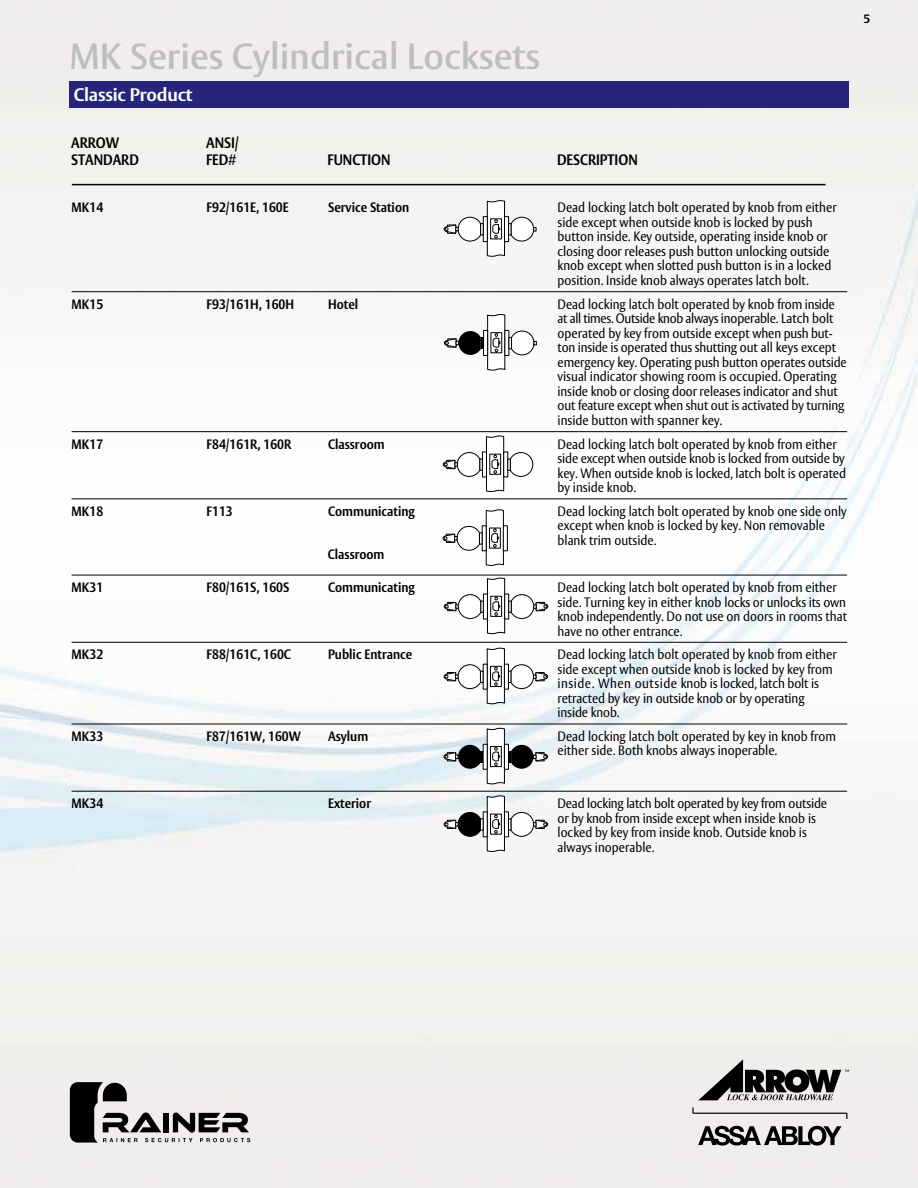
<style>
.page{position:relative;width:918px;height:1188px;background:#fff}
.page>*{position:absolute;margin:0;border:0;box-sizing:border-box;transform-origin:0 0}
.t1{font:600 36px "Vesta";color:#bcbec0}
.t2{font:700 18px "Vesta";letter-spacing:-.01em;color:#fff}
.t3{font:700 15px "Vesta";color:#000;scale:.9 1}
.t4{font:13.5px/14.5px "Vesta";color:#000;scale:.9 1}
.t5{font:700 13.5px "Vesta";color:#000;scale:.9 1}
.t6{font:700 12px "Vesta";color:#000}
</style>
<div class="page">
<img style="left:0;top:0;width:918px;height:1188px">
<svg style="left:692px;top:1107px;width:156px;height:12px;background:#d8d2d4"></svg>
<svg style="left:698px;top:1126px;width:144px;height:20px;background:#777576"></svg>
<svg style="left:698px;top:1059px;width:151px;height:41px;background:#8a8989"></svg>
<div style="left:69px;top:81px;width:779px;height:27px;background:#26247b"></div>
<hr style="left:72px;top:291px;width:775px;height:1px;background:#000">
<hr style="left:72px;top:431px;width:775px;height:1px;background:#000">
<hr style="left:72px;top:498px;width:775px;height:1px;background:#000">
<hr style="left:72px;top:575px;width:775px;height:1px;background:#000">
<hr style="left:72px;top:642px;width:775px;height:1px;background:#000">
<hr style="left:72px;top:724px;width:775px;height:1px;background:#000">
<hr style="left:72px;top:791px;width:775px;height:1px;background:#000">
<hr style="left:72px;top:184px;width:754px;height:1px;background:#000">
<svg style="left:444px;top:648px;width:104px;height:56px"></svg>
<svg style="left:444px;top:728px;width:104px;height:56px"></svg>
<svg style="left:444px;top:796px;width:104px;height:56px"></svg>
<svg style="left:444px;top:314px;width:93px;height:56px"></svg>
<svg style="left:443px;top:436px;width:90px;height:56px"></svg>
<svg style="left:444px;top:578px;width:104px;height:56px"></svg>
<hr style="left:503px;top:526px;width:4px;height:25px;background:#fff">
<div style="left:503px;top:525px;width:5px;height:26px;border:1px solid #000"></div>
<svg style="left:443px;top:509px;width:61px;height:57px"></svg>
<svg style="left:483px;top:216px;width:4px;height:26px"></svg>
<svg style="left:481px;top:223px;width:3px;height:12px"></svg>
<svg style="left:444px;top:217px;width:37px;height:25px"></svg>
<svg style="left:487px;top:200px;width:49px;height:57px"></svg>
<svg style="left:70px;top:1082px;width:180px;height:61px;background:#9e9b9c"></svg>
<h1 class="t1" style="left:69px;top:35px;width:472px">MK Series Cylindrical Locksets</h1>
<h2 class="t2" style="left:74px;top:85px;width:120px">Classic Product</h2>
<p class="t3" style="left:71px;top:134px;width:55px">Arrow</p>
<p class="t3" style="left:206px;top:134px;width:38px">ANSI/</p>
<p class="t3" style="left:71px;top:151px;width:18px">Standard</p>
<p class="t3" style="left:206px;top:151px;width:35px">FED#</p>
<p class="t3" style="left:328px;top:151px;width:16px">Function</p>
<p class="t3" style="left:557px;top:151px;width:20px">Description</p>
<p class="t5" style="left:72px;top:200px;width:37px">MK14</p>
<p class="t5" style="left:207px;top:200px;width:93px">F92/161E, 160E</p>
<p class="t5" style="left:328px;top:200px;width:92px">Service Station</p>
<p class="t4" style="left:558px;top:200px;width:312px">Dead locking latch bolt operated by knob from either side except when outside knob is locked by push button inside. Key outside, operating inside knob or closing door releases push button unlocking outside knob except when slotted push button is in a locked position. Inside knob always operates latch bolt.</p>
<p class="t5" style="left:72px;top:296px;width:37px">MK15</p>
<p class="t5" style="left:207px;top:296px;width:99px">F93/161H, 160H</p>
<p class="t5" style="left:328px;top:296px;width:35px">Hotel</p>
<p class="t4" style="left:558px;top:297px;width:323px">Dead locking latch bolt operated by knob from inside at all times. Outside knob always inoperable. Latch bolt operated by key from outside except when push but&shy;ton inside is operated thus shutting out all keys except emergency key. Operating push button operates outside visual indicator showing room is occupied. Operating inside knob or closing door releases indicator and shut out feature except when shut out is activated by turning inside button with spanner key.</p>
<p class="t5" style="left:72px;top:436px;width:37px">MK17</p>
<p class="t5" style="left:207px;top:436px;width:96px">F84/161R, 160R</p>
<p class="t5" style="left:328px;top:436px;width:64px">Classroom</p>
<p class="t4" style="left:558px;top:437px;width:322px">Dead locking latch bolt operated by knob from either side except when outside knob is locked from outside by key. When outside knob is locked, latch bolt is operated by inside knob.</p>
<p class="t5" style="left:72px;top:503px;width:37px">MK18</p>
<p class="t5" style="left:207px;top:503px;width:31px">F113</p>
<p class="t5" style="left:328px;top:503px;width:98px">Communicating</p>
<p class="t4" style="left:558px;top:504px;width:323px">Dead locking latch bolt operated by knob one side only except when knob is locked by key. Non removable blank trim outside.</p>
<p class="t5" style="left:72px;top:579px;width:37px">MK31</p>
<p class="t5" style="left:207px;top:579px;width:94px">F80/161S, 160S</p>
<p class="t5" style="left:328px;top:579px;width:98px">Communicating</p>
<p class="t4" style="left:558px;top:580px;width:323px">Dead locking latch bolt operated by knob from either side. Turning key in either knob locks or unlocks its own knob independently. Do not use on doors in rooms that have no other entrance.</p>
<p class="t5" style="left:72px;top:646px;width:37px">MK32</p>
<p class="t5" style="left:207px;top:646px;width:95px">F88/161C, 160C</p>
<p class="t5" style="left:328px;top:646px;width:95px">Public Entrance</p>
<p class="t4" style="left:558px;top:647px;width:312px">Dead locking latch bolt operated by knob from either side except when outside knob is locked by key from inside. When outside knob is locked, latch bolt is retracted by key in outside knob or by operating inside knob.</p>
<p class="t5" style="left:72px;top:728px;width:37px">MK33</p>
<p class="t5" style="left:207px;top:728px;width:100px">F87/161W, 160W</p>
<p class="t5" style="left:328px;top:728px;width:46px">Asylum</p>
<p class="t4" style="left:558px;top:729px;width:311px">Dead locking latch bolt operated by key in knob from either side. Both knobs always inoperable.</p>
<p class="t5" style="left:72px;top:795px;width:37px">MK34</p>
<p class="t5" style="left:328px;top:795px;width:49px">Exterior</p>
<p class="t4" style="left:558px;top:796px;width:301px">Dead locking latch bolt operated by key from outside or by knob from inside except when inside knob is locked by key from inside knob. Outside knob is always inoperable.</p>
<p class="t5" style="left:328px;top:546px;width:64px">Classroom</p>
<p class="t6" style="left:863px;top:11px;width:8px">5</p>
</div>
